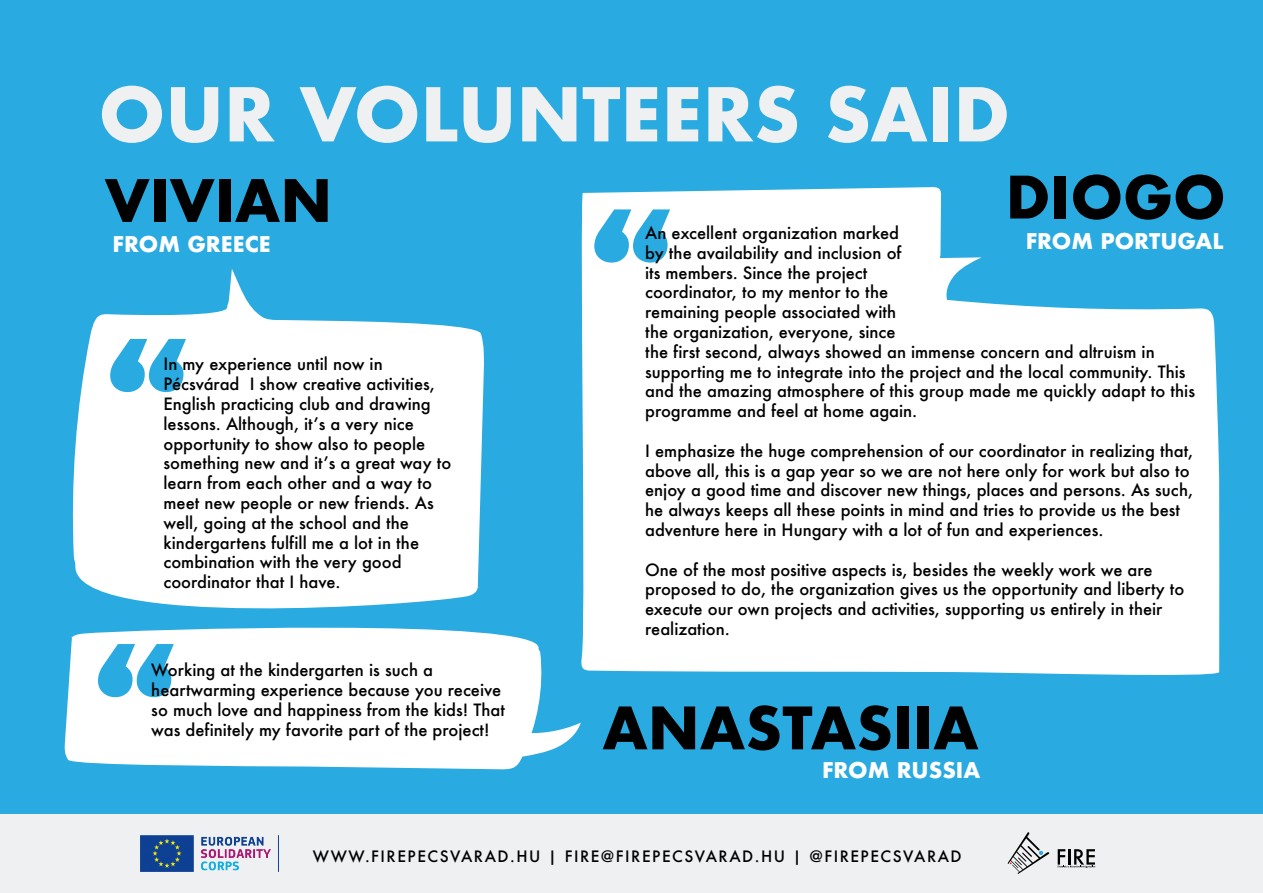
<style>
.page{position:relative;width:1263px;height:893px;background:#29aae1}
.page>*{position:absolute;margin:0;border:0;box-sizing:border-box;transform-origin:0 0}
.t1{font:700 209.25px "Montserrat";color:#29aae1}
.t2{font:700 72px "Futura";color:#eef0f1}
.t3{font:700 56.85px "Futura";color:#000}
.t4{font:700 21.15px "Futura";color:#fff}
.t5{font:500 16.5px/19.8px "Futura";color:#000}
.t6{font:500 15.3px "Futura";letter-spacing:.1em;color:#000}
</style>
<div class="page">
<div style="left:0;top:814px;width:1263px;height:79px;background:#eef0f1"></div>
<svg style="left:1058px;top:849px;width:37px;height:19px"></svg>
<svg style="left:1007px;top:832px;width:42px;height:42px"></svg>
<img style="left:140px;top:835px;width:131px;height:36px">
<svg style="left:72px;top:269px;width:412px;height:340px;fill:#fff"></svg>
<div style="left:64px;top:627px;width:478px;height:142px;background:#fff"></div>
<svg style="left:581px;top:187px;width:638px;height:488px;background:#e3f4fb"></svg>
<svg style="left:517px;top:723px;width:64px;height:34px"></svg>
<h2 class="t2" style="left:99px;top:62px;width:913px">OUR VOLUNTEERS SAID</h2>
<h3 class="t3" style="left:105px;top:159px;width:229px">VIVIAN</h3>
<p class="t4" style="left:113px;top:229px;width:160px">FROM GREECE</p>
<h1 class="t1" style="left:103px;top:288px;width:90px">“</h1>
<p class="t5" style="left:163px;top:354px;width:289px">In my experience until now in Pécsvárad I show creative activities, English practicing club and drawing lessons. Although, itʼs a very nice opportunity to show also to people something new and itʼs a great way to learn from each other and a way to meet new people or new friends. As well, going at the school and the kindergartens fulfill me a lot in the combination with the very good coordinator that I have.</p>
<h1 class="t1" style="left:90px;top:593px;width:90px">“</h1>
<p class="t5" style="left:151px;top:660px;width:355px">Working at the kindergarten is such a heartwarming experience because you receive so much love and happiness from the kids! That was definitely my favorite part of the project!</p>
<h3 class="t3" style="left:1006px;top:156px;width:221px">DIOGO</h3>
<p class="t4" style="left:1026px;top:225px;width:200px">FROM PORTUGAL</p>
<h1 class="t1" style="left:587px;top:158px;width:90px">“</h1>
<p class="t5" style="left:645px;top:223px;width:551px">An excellent organization marked<br>by the availability and inclusion of<br>its members. Since the project<br>coordinator, to my mentor to the<br>remaining people associated with<br>the organization, everyone, since<br>the first second, always showed an immense concern and altruism in supporting me to integrate into the project and the local community. This and the amazing atmosphere of this group made me quickly adapt to this programme and feel at home again.</p>
<p class="t5" style="left:645px;top:440px;width:550px">I emphasize the huge comprehension of our coordinator in realizing that, above all, this is a gap year so we are not here only for work but also to enjoy a good time and discover new things, places and persons. As such, he always keeps all these points in mind and tries to provide us the best adventure here in Hungary with a lot of fun and experiences.</p>
<p class="t5" style="left:645px;top:559px;width:541px">One of the most positive aspects is, besides the weekly work we are proposed to do, the organization gives us the opportunity and liberty to execute our own projects and activities, supporting us entirely in their realization.</p>
<h3 class="t3" style="left:602px;top:687px;width:378px">ANASTASIIA</h3>
<p class="t4" style="left:822px;top:755px;width:160px">FROM RUSSIA</p>
<p class="t6" style="left:313px;top:846px;width:650px">WWW.FIREPECSVARAD.HU | FIRE@FIREPECSVARAD.HU | @FIREPECSVARAD</p>
</div>
